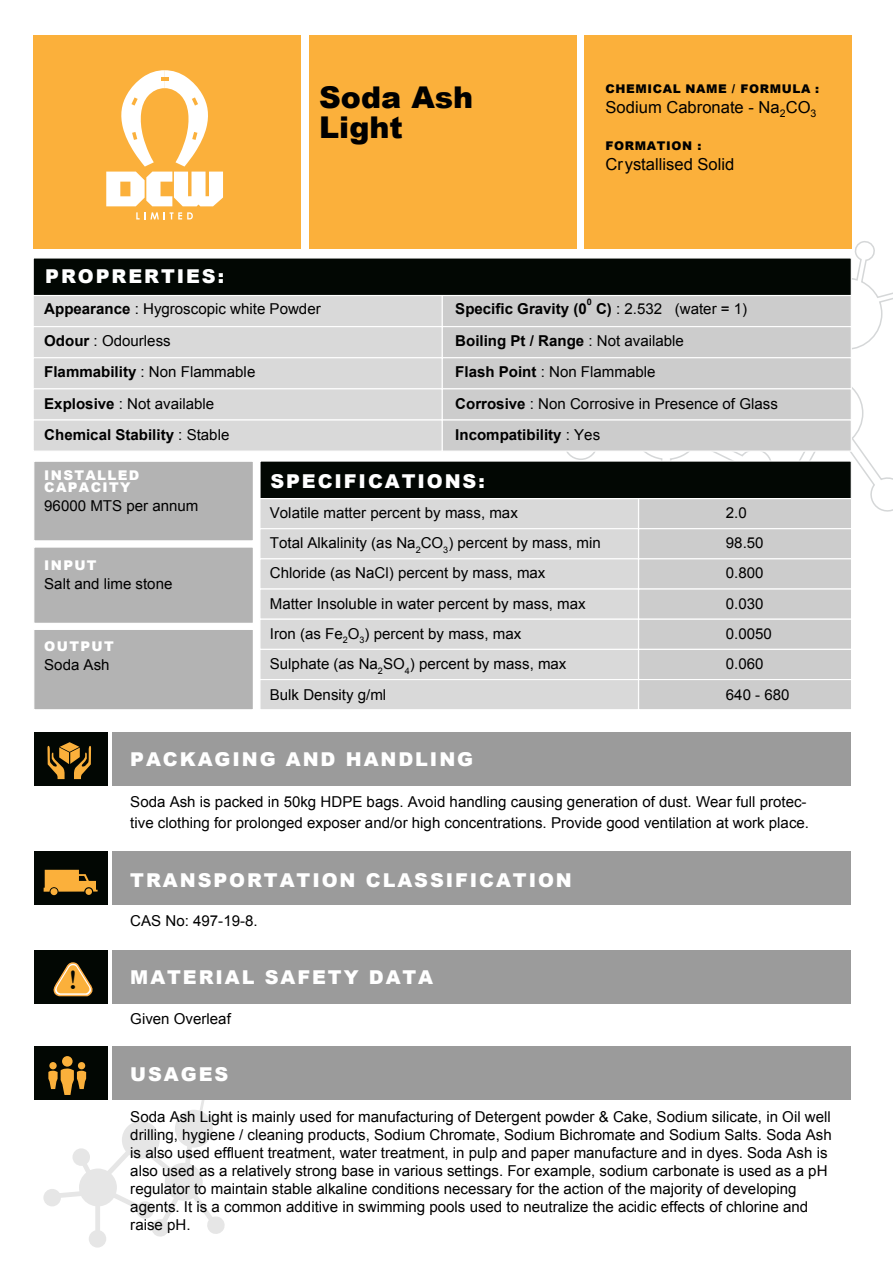
<style>
.page{position:relative;width:893px;height:1263px;background:#fff}
.page>*{position:absolute;margin:0;border:0;box-sizing:border-box;transform-origin:0 0}
.t1{font:900 30px/29.5px "Arial";color:#000}
.t2{font:28.2px "Garamond AZPS Bold";color:#020703}
.t3{font:900 19.05px "Arial";letter-spacing:.1em;color:#fff}
.t4{font:16.5px "Arial";color:#000}
.t5{font:15px/18px "Arial";color:#000}
.t6{font:700 15px "Arial";color:#000}
.t7{font:900 13.35px/12px "Arial";letter-spacing:.1em;color:#fff}
.t8{font:900 12px "Arial";letter-spacing:.05em;color:#000}
.t9{font:700 9px "Arial";color:#000}
.s1{font-weight:700}
.s2{font-weight:400}
</style>
<div class="page">
<svg style="left:563px;top:241px;width:330px;height:271px"></svg>
<div style="left:33px;top:295px;width:410px;height:32px;background:#d9d9d9"></div>
<div style="left:33px;top:326px;width:410px;height:32px;background:#d9d9d9;border:1px solid #fff"></div>
<div style="left:33px;top:357px;width:410px;height:32px;background:#d9d9d9;border:1px solid #fff"></div>
<div style="left:33px;top:388px;width:410px;height:33px;background:#d9d9d9;border:1px solid #fff"></div>
<div style="left:33px;top:419px;width:410px;height:33px;background:#d9d9d9;border:1px solid #fff"></div>
<div style="left:442px;top:295px;width:410px;height:32px;background:#ccc"></div>
<div style="left:442px;top:326px;width:410px;height:32px;background:#ccc;border:1px solid #fff"></div>
<div style="left:442px;top:357px;width:410px;height:32px;background:#ccc;border:1px solid #fff"></div>
<div style="left:442px;top:388px;width:410px;height:33px;background:#ccc;border:1px solid #fff"></div>
<div style="left:442px;top:419px;width:410px;height:33px;background:#ccc;border:1px solid #fff"></div>
<div style="left:259px;top:498px;width:380px;height:31px;background:#d9d9d9"></div>
<div style="left:259px;top:528px;width:380px;height:31px;background:#d9d9d9;border:1px solid #fff"></div>
<div style="left:259px;top:558px;width:380px;height:32px;background:#d9d9d9;border:1px solid #fff"></div>
<div style="left:259px;top:588px;width:380px;height:32px;background:#d9d9d9;border:1px solid #fff"></div>
<div style="left:259px;top:619px;width:380px;height:31px;background:#d9d9d9;border:1px solid #fff"></div>
<div style="left:259px;top:649px;width:380px;height:31px;background:#d9d9d9;border:1px solid #fff"></div>
<div style="left:259px;top:679px;width:380px;height:31px;background:#d9d9d9;border:1px solid #fff"></div>
<div style="left:638px;top:498px;width:214px;height:31px;background:#ccc;border:1px solid #fff"></div>
<div style="left:638px;top:528px;width:214px;height:31px;background:#ccc;border:1px solid #fff"></div>
<div style="left:638px;top:558px;width:214px;height:32px;background:#ccc;border:1px solid #fff"></div>
<div style="left:638px;top:588px;width:214px;height:32px;background:#ccc;border:1px solid #fff"></div>
<div style="left:638px;top:619px;width:214px;height:31px;background:#ccc;border:1px solid #fff"></div>
<div style="left:638px;top:649px;width:214px;height:31px;background:#ccc;border:1px solid #fff"></div>
<div style="left:638px;top:679px;width:214px;height:31px;background:#ccc;border:1px solid #fff"></div>
<div style="left:33px;top:35px;width:268px;height:213px;background:#fbb03b"></div>
<div style="left:309px;top:35px;width:267px;height:213px;background:#fbb03b"></div>
<div style="left:584px;top:35px;width:268px;height:213px;background:#fbb03b"></div>
<div style="left:113px;top:732px;width:738px;height:53px;background:#9b9b9b"></div>
<div style="left:33px;top:461px;width:221px;height:80px;background:#b3b3b3;border:1px solid #fff"></div>
<div style="left:33px;top:546px;width:221px;height:78px;background:#b3b3b3;border:1px solid #fff"></div>
<div style="left:33px;top:629px;width:221px;height:81px;background:#b3b3b3;border:1px solid #fff"></div>
<svg style="left:106px;top:70px;width:117px;height:136px"></svg>
<svg style="left:136px;top:212px;width:57px;height:7px"></svg>
<div style="left:35px;top:732px;width:73px;height:53px;background:#020703"></div>
<div style="left:113px;top:851px;width:738px;height:53px;background:#9b9b9b"></div>
<div style="left:35px;top:851px;width:73px;height:53px;background:#020703"></div>
<svg style="left:47px;top:742px;width:44px;height:37px"></svg>
<svg style="left:44px;top:870px;width:54px;height:22px"></svg>
<div style="left:51px;top:888px;width:7px;height:7px;background:#fbb03b;border-radius:50%"></div>
<div style="left:85px;top:888px;width:7px;height:7px;background:#fbb03b;border-radius:50%"></div>
<div style="left:113px;top:950px;width:738px;height:53px;background:#9b9b9b"></div>
<div style="left:35px;top:950px;width:73px;height:53px;background:#020703"></div>
<svg style="left:53px;top:962px;width:40px;height:35px"></svg>
<div style="left:113px;top:1046px;width:738px;height:53px;background:#9b9b9b"></div>
<div style="left:35px;top:1046px;width:73px;height:53px;background:#020703"></div>
<div style="left:62px;top:1056px;width:11px;height:10px;background:#fbb03b;border-radius:50%"></div>
<div style="left:78px;top:1062px;width:7px;height:7px;background:#fbb03b;border-radius:50%"></div>
<div style="left:49px;top:1062px;width:8px;height:7px;background:#fbb03b;border-radius:50%"></div>
<svg style="left:43px;top:1068px;width:189px;height:179px"></svg>
<div style="left:33px;top:257px;width:819px;height:39px;background:#020703;border:1px solid #fff"></div>
<div style="left:259px;top:460px;width:593px;height:39px;background:#020703;border:1px solid #fff"></div>
<p class="t3" style="left:45px;top:263px;width:180px">PROPRERTIES:</p>
<h1 class="t1" style="left:319px;top:82px;width:156px">Soda Ash<br>Light</h1>
<p class="t8" style="left:606px;top:80px;width:215px">CHEMICAL NAME / FORMULA :</p>
<p class="t4" style="left:606px;top:96px;width:212px">Sodium Cabronate - Na<sub>2</sub>CO<sub>3</sub></p>
<p class="t8" style="left:606px;top:137px;width:97px">FORMATION :</p>
<p class="t4" style="left:606px;top:154px;width:130px">Cr ystallised Solid</p>
<p class="t9" style="left:587px;top:296px;width:7px">0</p>
<p class="t5" style="left:596px;top:300px;width:153px"><span class="s1">C)</span> : 2.532 (water = 1)</p>
<p class="t5" style="left:44px;top:300px;width:278px"><span class="s1">Appearance</span> : Hygroscopic white Powder</p>
<p class="t6" style="left:455px;top:299px;width:133px">Specific Gravity (0</p>
<p class="t5" style="left:44px;top:332px;width:128px"><span class="s1">Odour</span> : Odourless</p>
<p class="t6" style="left:455px;top:331px;width:230px">Boiling Pt / Range <span class="s2">: Not available</span></p>
<p class="t5" style="left:44px;top:363px;width:213px"><span class="s1">Flammability</span> : Non Flammable</p>
<p class="t5" style="left:455px;top:363px;width:202px"><span class="s1">Flash Point</span> : Non Flammable</p>
<p class="t5" style="left:44px;top:395px;width:172px"><span class="s1">Explosive</span> : Not available</p>
<p class="t5" style="left:455px;top:395px;width:324px"><span class="s1">Corrosive</span> : Non Corrosive in Presence of Glass</p>
<p class="t6" style="left:44px;top:425px;width:187px">Chemical Stability <span class="s2">: Stable</span></p>
<p class="t6" style="left:455px;top:425px;width:146px">Incompatibility <span class="s2">: Yes</span></p>
<p class="t7" style="left:44px;top:468px;width:97px">INSTALLED<br>CAPACITY</p>
<p class="t5" style="left:44px;top:497px;width:156px">96000 MTS per annum</p>
<p class="t7" style="left:44px;top:558px;width:54px">INPUT</p>
<p class="t5" style="left:44px;top:575px;width:130px">Salt and lime stone</p>
<p class="t7" style="left:44px;top:640px;width:71px">OUTPUT</p>
<p class="t5" style="left:44px;top:656px;width:67px">Soda Ash</p>
<p class="t3" style="left:270px;top:467px;width:216px">SPECIFICATIONS:</p>
<p class="t5" style="left:270px;top:504px;width:250px">Volatile matter percent by mass, max</p>
<p class="t5" style="left:726px;top:504px;width:22px">2.0</p>
<p class="t5" style="left:270px;top:534px;width:332px">Total Alkalinity (as Na<sub>2</sub>CO<sub>3</sub>) percent by mass, min</p>
<p class="t5" style="left:726px;top:534px;width:39px">98.50</p>
<p class="t5" style="left:270px;top:564px;width:277px">Chloride (as NaCl) percent by mass, max</p>
<p class="t5" style="left:726px;top:564px;width:39px">0.800</p>
<p class="t5" style="left:270px;top:594px;width:317px">Matter Insoluble in water percent by mass, max</p>
<p class="t5" style="left:726px;top:594px;width:39px">0.030</p>
<p class="t5" style="left:270px;top:625px;width:253px">Iron (as Fe<sub>2</sub>O<sub>3</sub>) percent by mass, max</p>
<p class="t5" style="left:726px;top:625px;width:48px">0.0050</p>
<p class="t5" style="left:270px;top:655px;width:298px">Sulphate (as Na<sub>2</sub>SO<sub>4</sub>) percent by mass, max</p>
<p class="t5" style="left:726px;top:655px;width:39px">0.060</p>
<p class="t5" style="left:270px;top:685px;width:118px">Bulk Density g/ml</p>
<p class="t5" style="left:726px;top:685px;width:65px">640 - 680</p>
<p class="t3" style="left:130px;top:745px;width:344px">PACKAGING AND HANDLING</p>
<p class="t5" style="left:130px;top:791px;width:680px;line-height:21px">Soda Ash is packed in 50kg HDPE bags. Avoid handling causing generation of dust. Wear full protec&shy;tive clothing for prolonged exposer and/or high concentrations. Provide good ventilation at work place.</p>
<p class="t3" style="left:130px;top:866px;width:443px">TRANSPORTATION CLASSIFICATION</p>
<p class="t5" style="left:130px;top:911px;width:129px">CAS No: 497-19-8.</p>
<h2 class="t2" style="left:69px;top:964px;width:9px">!</h2>
<p class="t3" style="left:130px;top:963px;width:304px">MATERIAL SAFETY DATA</p>
<p class="t5" style="left:130px;top:1010px;width:102px">Given Overleaf</p>
<p class="t3" style="left:130px;top:1060px;width:100px">USAGES</p>
<p class="t5" style="left:130px;top:1108px;width:703px">Soda Ash Light is mainly used for manufacturing of Detergent powder &amp; Cake, Sodium silicate, in Oil well drilling, hygiene / cleaning products, Sodium Chromate, Sodium Bichromate and Sodium Salts. Soda Ash is also used effluent treatment, water treatment, in pulp and paper manufacture and in dyes. Soda Ash is also used as a relatively strong base in various settings. For example, sodium carbonate is used as a pH regulator to maintain stable alkaline conditions necessary for the action of the majority of developing agents. It is a common additive in swimming pools used to neutralize the acidic effects of chlorine and raise pH.</p>
</div>
